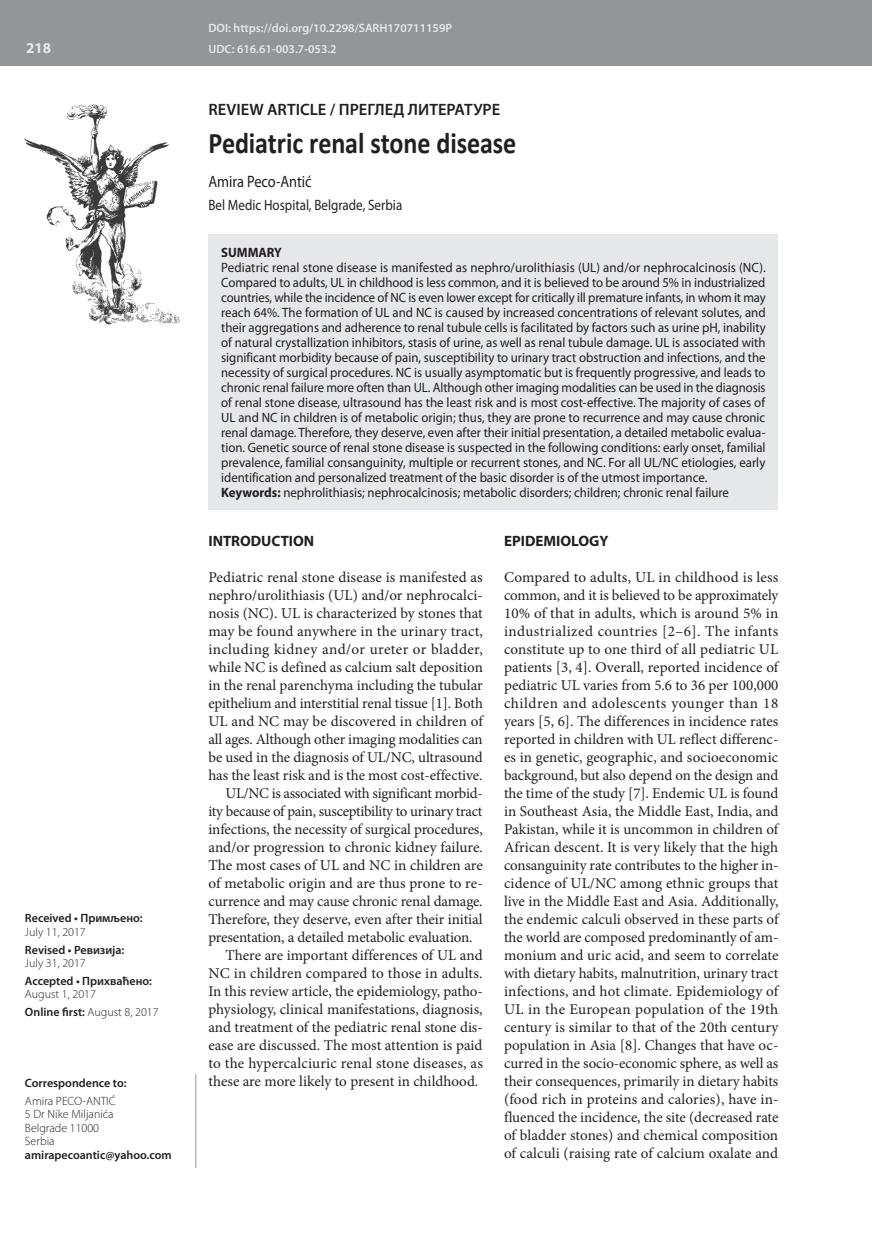
<style>
.page{position:relative;width:872px;height:1234px;background:#fff}
.page>*{position:absolute;margin:0;border:0;box-sizing:border-box;transform-origin:0 0}
.t1{font:700 30px "Calibri";letter-spacing:-.005em;color:#231f20;scale:.87 1}
.t2{font:600 16.5px "Myriad Pro";color:#231f20}
.t3{font:16.5px "Myriad Pro";letter-spacing:-.005em;color:#231f20;scale:.87 1}
.t4{font:15px/18px "Minion Pro";letter-spacing:-.005em;color:#231f20;text-align:justify}
.t5{font:15px "Minion Pro";letter-spacing:.025em;color:#231f20}
.t6{font:15px "Myriad Pro";color:#231f20;scale:.87 1}
.t7{font:700 15px "Myriad Pro";color:#231f20}
.t8{font:700 15px "Myriad Pro";color:#e6e7e9}
.t9{font:13.5px/15px "Myriad Pro";color:#231f20;scale:.96 1}
.t10{font:700 13.5px "Myriad Pro";color:#231f20;scale:.95 1}
.t11{font:300 12px/13.5px "Myriad Pro";color:#231f20}
.t12{font:600 12px "Myriad Pro";color:#231f20}
.t13{font:600 12px/21.3px "Myriad Pro";color:#e6e7e9}
.s1{font-weight:600}
.s2{font-weight:700}
</style>
<div class="page">
<div style="left:0;top:0;width:872px;height:66px;background:#939598"></div>
<img style="left:24px;top:104px;width:156px;height:221px">
<hr style="left:871px;top:0;width:1px;height:66px;background:#e6e7e9">
<hr style="left:196px;top:1074px;width:1px;height:93px;background:#939598">
<div style="left:208px;top:234px;width:570px;height:276px;background:#e6e7e9"></div>
<p class="t8" style="left:26px;top:38px;width:26px">218</p>
<p class="t12" style="left:25px;top:910px;width:119px">Received • Примљено:</p>
<p class="t11" style="left:25px;top:924px;width:62px">July 11, 2017</p>
<p class="t12" style="left:25px;top:941px;width:101px">Revised • Ревизија:</p>
<p class="t11" style="left:25px;top:956px;width:62px">July 31, 2017</p>
<p class="t12" style="left:25px;top:972px;width:129px">Accepted • Прихваћено:</p>
<p class="t11" style="left:25px;top:985px;width:135px;line-height:17.7px">August 1, 2017<br><span class="s1">Online first:</span> August 8, 2017</p>
<p class="t12" style="left:25px;top:1074px;width:103px">Correspondence to:</p>
<p class="t11" style="left:25px;top:1093px;width:92px">Amira PECO-ANTIĆ<br>5 Dr Nike Miljanića<br>Belgrade 11000<br>Serbia</p>
<p class="t12" style="left:25px;top:1146px;width:148px">amirapecoantic@yahoo.com</p>
<p class="t13" style="left:208px;top:17px;width:245px">DOI: https://doi.org/10.2298/SARH170711159P<br>UDC: 616.61-003.7-053.2</p>
<p class="t2" style="left:208px;top:98px;width:293px">REVIEW ARTICLE / ПРЕГЛЕД ЛИТЕРАТУРЕ</p>
<h1 class="t1" style="left:208px;top:124px;width:355px">Pediatric renal stone disease</h1>
<p class="t3" style="left:208px;top:172px;width:120px">Amira Peco-Antić</p>
<p class="t6" style="left:208px;top:195px;width:224px">Bel Medic Hospital, Belgrade, Serbia</p>
<p class="t10" style="left:221px;top:243px;width:66px">SUMMARY</p>
<p class="t9" style="left:221px;top:260px;width:569px">Pediatric renal stone disease is manifested as nephro/urolithiasis (UL) and/or nephrocalcinosis (NC).<br>Compared to adults, UL in childhood is less common, and it is believed to be around 5% in industrialized countries, while the incidence of NC is even lower except for critically ill premature infants, in whom it may reach 64%. The formation of UL and NC is caused by increased concentrations of relevant solutes, and their aggregations and adherence to renal tubule cells is facilitated by factors such as urine pH, inability of natural crystallization inhibitors, stasis of urine, as well as renal tubule damage. UL is associated with significant morbidity because of pain, susceptibility to urinary tract obstruction and infections, and the necessity of surgical procedures. NC is usually asymptomatic but is frequently progressive, and leads to chronic renal failure more often than UL. Although other imaging modalities can be used in the diagnosis of renal stone disease, ultrasound has the least risk and is most cost-effective. The majority of cases of UL and NC in children is of metabolic origin; thus, they are prone to recurrence and may cause chronic renal damage. Therefore, they deserve, even after their initial presentation, a detailed metabolic evalua&shy;tion. Genetic source of renal stone disease is suspected in the following conditions: early onset, familial prevalence, familial consanguinity, multiple or recurrent stones, and NC. For all UL/NC etiologies, early identification and personalized treatment of the basic disorder is of the utmost importance.<br><span class="s2">Keywords:</span> nephrolithiasis; nephrocalcinosis; metabolic disorders; children; chronic renal failure</p>
<p class="t7" style="left:208px;top:531px;width:107px">INTRODUCTION</p>
<p class="t4" style="left:208px;top:568px;width:276px">Pediatric renal stone disease is manifested as</p>
<p class="t4" style="left:208px;top:586px;width:276px">nephro/urolithiasis (UL) and/or nephrocalci-</p>
<p class="t4" style="left:208px;top:604px;width:276px">nosis (NC). UL is characterized by stones that</p>
<p class="t4" style="left:208px;top:622px;width:276px">may be found anywhere in the urinary tract,</p>
<p class="t5" style="left:208px;top:639px;width:276px">including kidney and/or ureter or bladder,</p>
<p class="t4" style="left:208px;top:658px;width:276px">while NC is defined as calcium salt deposition</p>
<p class="t4" style="left:208px;top:676px;width:276px">in the renal parenchyma including the tubular</p>
<p class="t4" style="left:208px;top:694px;width:276px">epithelium and interstitial renal tissue [1]. Both</p>
<p class="t4" style="left:208px;top:712px;width:276px">UL and NC may be discovered in children of</p>
<p class="t4" style="left:208px;top:730px;width:276px">all ages. Although other imaging modalities can</p>
<p class="t4" style="left:208px;top:748px;width:276px">be used in the diagnosis of UL/NC, ultrasound</p>
<p class="t4" style="left:208px;top:766px;width:275px">has the least risk and is the most cost-effective.</p>
<p class="t4" style="left:225px;top:784px;width:259px">UL/NC is associated with significant morbid-</p>
<p class="t4" style="left:208px;top:802px;width:275px">ity because of pain, susceptibility to urinary tract</p>
<p class="t4" style="left:208px;top:820px;width:276px">infections, the necessity of surgical procedures,</p>
<p class="t4" style="left:208px;top:838px;width:276px">and/or progression to chronic kidney failure.</p>
<p class="t4" style="left:208px;top:856px;width:276px">The most cases of UL and NC in children are</p>
<p class="t4" style="left:208px;top:874px;width:276px">of metabolic origin and are thus prone to re-</p>
<p class="t4" style="left:208px;top:892px;width:276px">currence and may cause chronic renal damage.</p>
<p class="t4" style="left:208px;top:910px;width:276px">Therefore, they deserve, even after their initial</p>
<p class="t4" style="left:208px;top:928px;width:266px">presentation, a detailed metabolic evaluation.</p>
<p class="t4" style="left:225px;top:946px;width:259px">There are important differences of UL and</p>
<p class="t4" style="left:208px;top:964px;width:276px">NC in children compared to those in adults.</p>
<p class="t4" style="left:208px;top:982px;width:276px">In this review article, the epidemiology, patho-</p>
<p class="t4" style="left:208px;top:1000px;width:276px">physiology, clinical manifestations, diagnosis,</p>
<p class="t4" style="left:208px;top:1018px;width:276px">and treatment of the pediatric renal stone dis-</p>
<p class="t4" style="left:208px;top:1036px;width:276px">ease are discussed. The most attention is paid</p>
<p class="t4" style="left:208px;top:1054px;width:276px">to the hypercalciuric renal stone diseases, as</p>
<p class="t4" style="left:208px;top:1072px;width:271px">these are more likely to present in childhood.</p>
<p class="t7" style="left:504px;top:531px;width:106px">EPIDEMIOLOGY</p>
<p class="t4" style="left:504px;top:568px;width:276px">Compared to adults, UL in childhood is less common, and it is believed to be approximately 10% of that in adults, which is around 5% in industrialized countries [2–6]. The infants constitute up to one third of all pediatric UL patients [3, 4]. Overall, reported incidence of pediatric UL varies from 5.6 to 36 per 100,000 children and adolescents younger than 18 years [5, 6]. The differences in incidence rates reported in children with UL reflect differenc&shy;es in genetic, geographic, and socioeconomic background, but also depend on the design and the time of the study [7]. Endemic UL is found in Southeast Asia, the Middle East, India, and Pakistan, while it is uncommon in children of African descent. It is very likely that the high consanguinity rate contributes to the higher in&shy;cidence of UL/NC among ethnic groups that live in the Middle East and Asia. Additionally, the endemic calculi observed in these parts of the world are composed predominantly of am&shy;monium and uric acid, and seem to correlate with dietary habits, malnutrition, urinary tract infections, and hot climate. Epidemiology of UL in the European population of the 19th century is similar to that of the 20th century population in Asia [8]. Changes that have oc&shy;curred in the socio-economic sphere, as well as their consequences, primarily in dietary habits (food rich in proteins and calories), have in&shy;fluenced the incidence, the site (decreased rate of bladder stones) and chemical composition of calculi (raising rate of calcium oxalate and</p>
</div>
